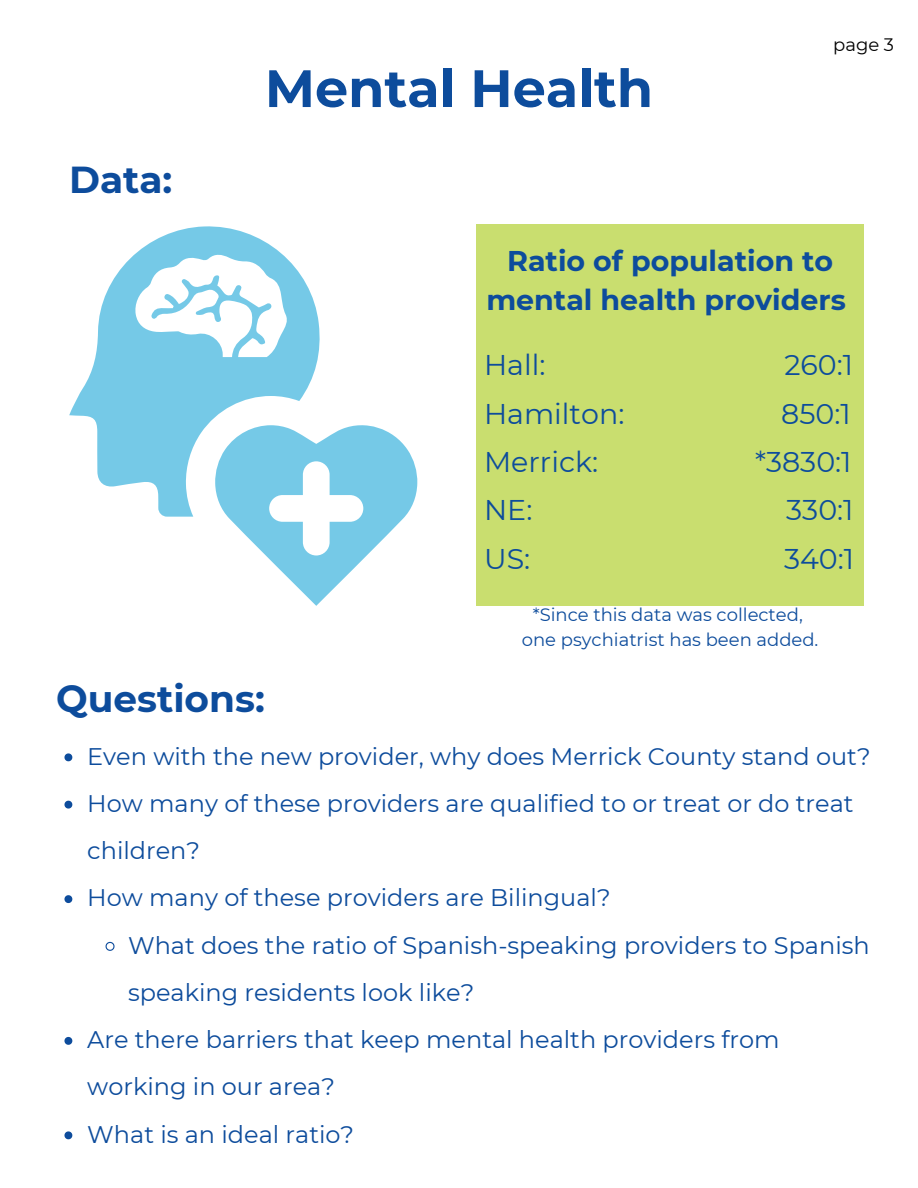
<style>
.page{position:relative;width:918px;height:1188px;background:#fff}
.page>*{position:absolute;margin:0;border:0;box-sizing:border-box;transform-origin:0 0}
.t1{font:700 52.5px "Montserrat";color:#0d4c9c}
.t2{font:700 37.5px "Montserrat";color:#0d4c9c}
.t3{font:28.5px "Montserrat";color:#0d4c9c}
.t4{font:700 28.5px/39.3px "Montserrat";color:#0d4c9c;text-align:center}
.t5{font:24px/47.2px "Montserrat";color:#0d4c9c}
.t6{font:18px "Montserrat";color:#0d4c9c}
.t7{font:18px "Montserrat";color:#000}
</style>
<div class="page">
<svg style="left:69px;top:226px;width:251px;height:291px;fill:#75c9e7"></svg>
<svg style="left:215px;top:420px;width:203px;height:186px"></svg>
<div style="left:477px;top:224px;width:387px;height:382px;background:#c9de6f"></div>
<svg style="left:64px;top:753px;width:8px;height:8px"></svg>
<svg style="left:64px;top:801px;width:8px;height:8px"></svg>
<svg style="left:64px;top:895px;width:8px;height:8px"></svg>
<svg style="left:105px;top:941px;width:10px;height:10px"></svg>
<svg style="left:64px;top:1037px;width:8px;height:8px"></svg>
<svg style="left:64px;top:1131px;width:8px;height:8px"></svg>
<h1 class="t2" style="left:69px;top:156px;width:105px">Data:</h1>
<p class="t1" style="left:265px;top:56px;width:390px">Mental Health</p>
<p class="t7" style="left:833px;top:34px;width:62px">page 3</p>
<h2 class="t4" style="left:486px;top:241px;width:361px">Ratio of population to mental health providers</h2>
<p class="t3" style="left:484px;top:348px;width:63px">Hall:</p>
<p class="t3" style="left:784px;top:348px;width:70px">260:1</p>
<p class="t3" style="left:484px;top:396px;width:142px">Hamilton:</p>
<p class="t3" style="left:781px;top:396px;width:71px">850:1</p>
<p class="t3" style="left:484px;top:445px;width:116px">Merrick:</p>
<p class="t3" style="left:755px;top:445px;width:98px">*3830:1</p>
<p class="t3" style="left:484px;top:493px;width:50px">NE:</p>
<p class="t3" style="left:786px;top:493px;width:69px">330:1</p>
<p class="t3" style="left:484px;top:541px;width:48px">US:</p>
<p class="t3" style="left:784px;top:541px;width:72px">340:1</p>
<h4 class="t6" style="left:533px;top:604px;width:272px">*Since this data was collected,</h4>
<p class="t6" style="left:522px;top:628px;width:298px">one psychiatrist has been added.</p>
<h3 class="t2" style="left:56px;top:675px;width:210px">Questions:</h3>
<p class="t5" style="left:87px;top:732px;width:785px">Even with the new provider, why does Merrick County stand out?</p>
<h2 class="t5" style="left:87px;top:780px;width:768px">How many of these providers are qualified to or treat or do treat children?</h2>
<p class="t5" style="left:87px;top:874px;width:525px">How many of these providers are Bilingual?</p>
<p class="t5" style="left:128px;top:921px;width:743px">What does the ratio of Spanish-speaking providers to Spanish speaking residents look like?</p>
<p class="t5" style="left:87px;top:1016px;width:694px">Are there barriers that keep mental health providers from working in our area?</p>
<p class="t5" style="left:87px;top:1110px;width:268px">What is an ideal ratio?</p>
</div>
